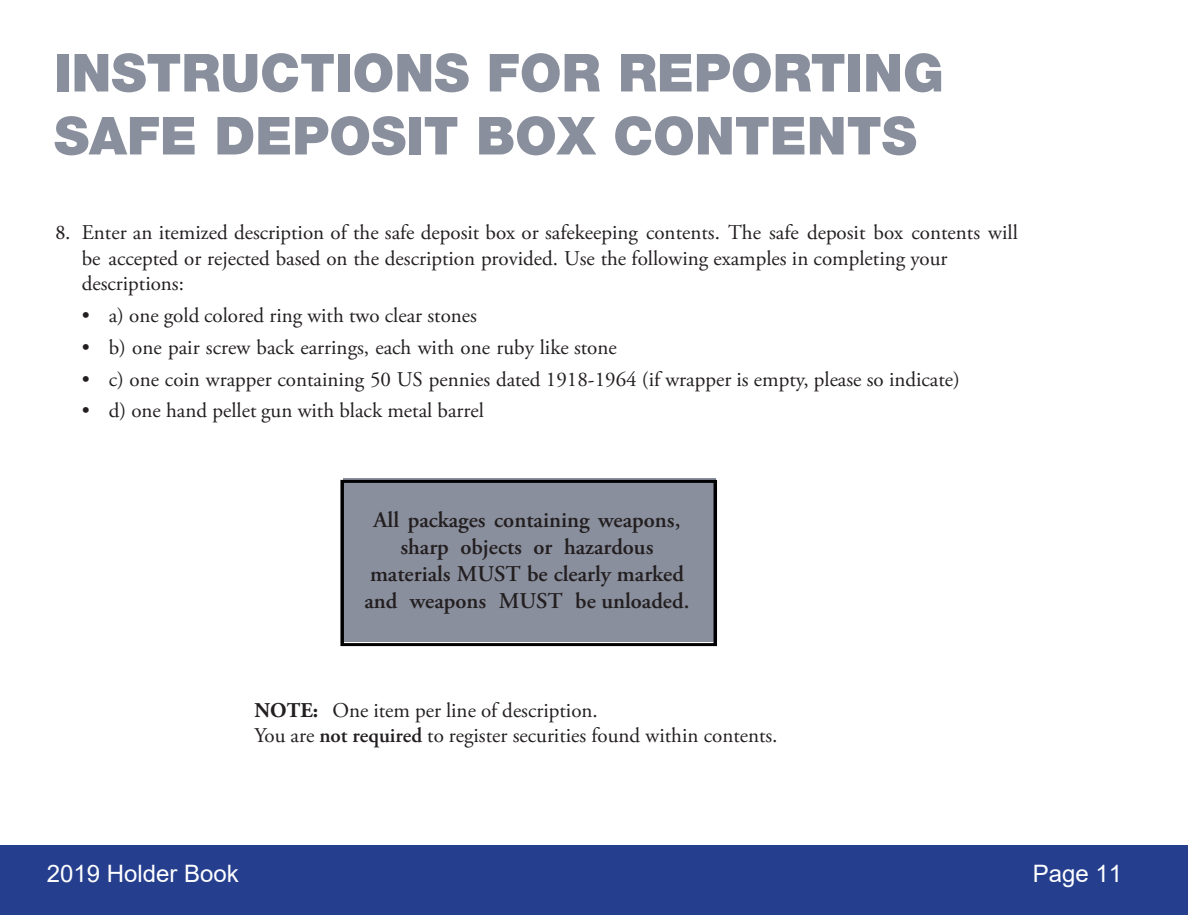
<style>
.page{position:relative;width:1188px;height:918px;background:#fff}
.page>*{position:absolute;margin:0;border:0;box-sizing:border-box;transform-origin:0 0}
.t1{font:900 52.5px/63px "Helvetica Neue LT Std";color:#8a8f9d}
.t2{font:24px "Arial";color:#fff}
.t3{font:600 22.5px/27px "Adobe Garamond Pro";color:#231f20;text-align:center}
.t4{font:21px/25.2px "Adobe Garamond Pro";color:#231f20}
.s1{font-family:"Minion Pro"}
.s2{font-weight:700}
.s3{font-weight:600}
</style>
<div class="page">
<div style="left:343px;top:479px;width:373px;height:163px;background:#8a8f9d"></div>
<div style="left:341px;top:480px;width:376px;height:166px;border:3px solid #000"></div>
<div style="left:0;top:846px;width:1188px;height:69px;background:#253f8e"></div>
<p class="t1" style="left:54px;top:41px;width:891px">INSTRUCTIONS FOR REPORTING<br>SAFE DEPOSIT BOX CONTENTS</p>
<p class="t4" style="left:82px;top:221px;width:938px;text-indent:-26px"><span class="s1">8.</span> Enter an itemized description of the safe deposit box or safekeeping contents. The safe deposit box contents will be accepted or rejected based on the description provided. Use the following examples in completing your descriptions:</p>
<p class="t4" style="left:82px;top:303px;width:397px">• a) one gold colored ring with two clear stones</p>
<p class="t4" style="left:82px;top:335px;width:537px">• b) one pair screw back earrings, each with one ruby like stone</p>
<p class="t4" style="left:82px;top:367px;width:880px">• c) one coin wrapper containing 50 US pennies dated 1918-1964 (if wrapper is empty, please so indicate)</p>
<p class="t4" style="left:82px;top:399px;width:404px">• d) one hand pellet gun with black metal barrel</p>
<p class="t3" style="left:364px;top:506px;width:326px">All packages containing weapons, sharp objects or hazardous materials MUST be clearly marked and weapons MUST be unloaded.</p>
<p class="t4" style="left:255px;top:699px;width:524px;line-height:24.6px"><span class="s2">NOTE:</span> One item per line of description.<br>You are <span class="s3">not required</span> to register securities found within contents<span class="s1">.</span></p>
<p class="t2" style="left:47px;top:857px;width:194px">2019 Holder Book</p>
<p class="t2" style="left:1033px;top:858px;width:91px">Page 11</p>
</div>
